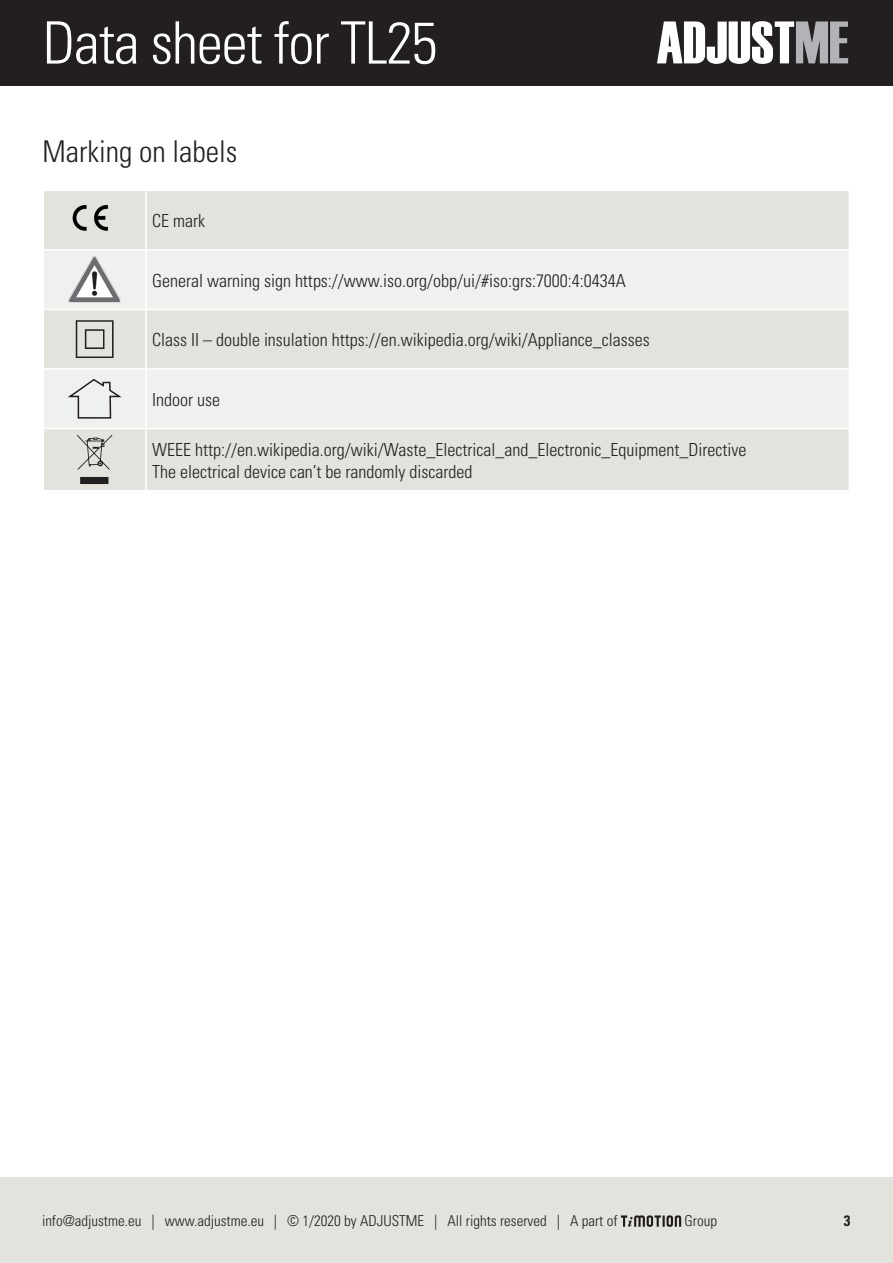
<style>
.page{position:relative;width:893px;height:1263px;background:#fff}
.page>*{position:absolute;margin:0;border:0;box-sizing:border-box;transform-origin:0 0}
.t1{font:300 condensed 58.5px "Univers";letter-spacing:-.02em;color:#fff}
.t2{font:300 condensed 30px "Univers";color:#231f20}
.t3{font:300 condensed 18px "Univers";color:#231f20}
.t4{font:300 condensed 15px "Univers";color:#231f20}
.t5{font:700 condensed 15px "Univers";color:#231f20}
</style>
<div class="page">
<div style="left:0;top:0;width:893px;height:85px;background:#231f20"></div>
<svg style="left:657px;top:21px;width:191px;height:43px"></svg>
<div style="left:0;top:1178px;width:893px;height:85px;background:#e3e3de"></div>
<svg style="left:621px;top:1215px;width:60px;height:12px"></svg>
<div style="left:44px;top:191px;width:805px;height:299px;background:#e3e3de"></div>
<svg style="left:44px;top:251px;width:805px;height:177px;background:#ebece8"></svg>
<hr style="left:145px;top:191px;width:2px;height:58px;background:#fff">
<hr style="left:43px;top:249px;width:103px;height:2px;background:#fff">
<hr style="left:146px;top:249px;width:704px;height:2px;background:#fff">
<hr style="left:145px;top:251px;width:2px;height:58px;background:#fff">
<hr style="left:43px;top:309px;width:103px;height:1px;background:#fff">
<hr style="left:146px;top:309px;width:704px;height:1px;background:#fff">
<hr style="left:145px;top:310px;width:2px;height:58px;background:#fff">
<hr style="left:43px;top:368px;width:103px;height:2px;background:#fff">
<hr style="left:146px;top:368px;width:704px;height:2px;background:#fff">
<hr style="left:145px;top:370px;width:2px;height:58px;background:#fff">
<hr style="left:43px;top:428px;width:103px;height:1px;background:#fff">
<hr style="left:146px;top:428px;width:704px;height:1px;background:#fff">
<hr style="left:145px;top:429px;width:2px;height:61px;background:#fff">
<img style="left:68px;top:201px;width:50px;height:35px">
<img style="left:68px;top:256px;width:53px;height:47px">
<svg style="left:76px;top:320px;width:38px;height:38px"></svg>
<svg style="left:68px;top:378px;width:56px;height:41px;background:#d9dad8"></svg>
<svg style="left:77px;top:434px;width:35px;height:50px;background:#b6b5b1"></svg>
<p class="t1" style="left:43px;top:8px;width:396px">Data sheet for TL25</p>
<p class="t2" style="left:43px;top:133px;width:196px">Marking on labels</p>
<p class="t3" style="left:152px;top:210px;width:54px">CE mark</p>
<p class="t3" style="left:152px;top:270px;width:475px">General warning sign https://www.iso.org/obp/ui/#iso:grs:7000:4:0434A</p>
<p class="t3" style="left:152px;top:329px;width:499px">Class II – double insulation https://en.wikipedia.org/wiki/Appliance_classes</p>
<p class="t3" style="left:152px;top:389px;width:69px">Indoor use</p>
<p class="t3" style="left:152px;top:439px;width:596px">WEEE http://en.wikipedia.org/wiki/Waste_Electrical_and_Electronic_Equipment_Directive</p>
<p class="t3" style="left:152px;top:460px;width:322px">The electrical device can’t be randomly discarded</p>
<p class="t4" style="left:42px;top:1212px;width:577px">info@adjustme.eu | www.adjustme.eu | © 1/2020 by ADJUSTME | All rights reserved | A part of</p>
<p class="t4" style="left:684px;top:1212px;width:34px">Group</p>
<p class="t5" style="left:844px;top:1212px;width:8px">3</p>
</div>
